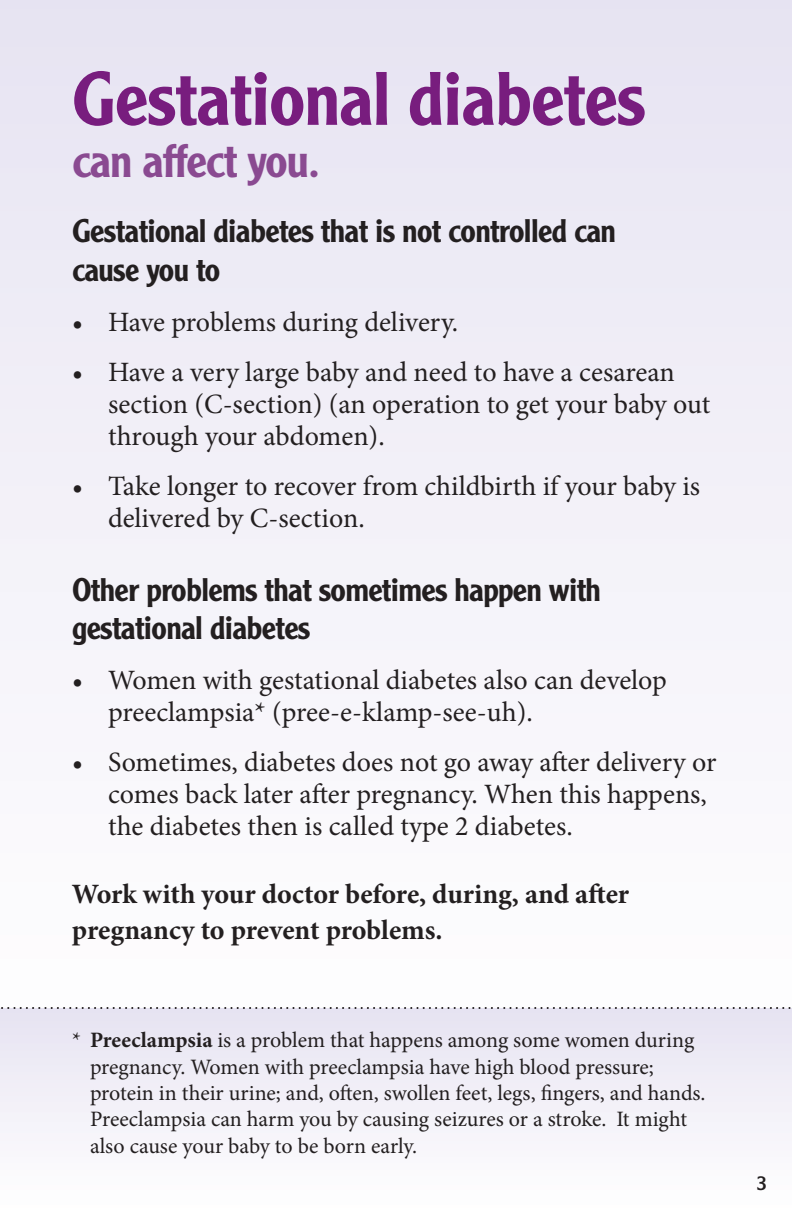
<style>
.page{position:relative;width:792px;height:1224px;background:#f3f1f8}
.page>*{position:absolute;margin:0;border:0;box-sizing:border-box;transform-origin:0 0}
._01_head-big{font:500 74px "Clearface Gothic LT Std";letter-spacing:-.01em;color:#781d7e}
._02_head-small{font:500 46px "Clearface Gothic LT Std";letter-spacing:-.02em;color:#8a4a91}
._03_subhead{font:500 32px/38.4px "Clearface Gothic LT Std";letter-spacing:-.02em;color:#231f20}
._05_body_bullets{font:28px/32px "Minion Pro";color:#231f20}
._04_body_copy{font:700 28px/36px "Minion Pro";letter-spacing:-.005em;color:#231f20}
._07_footnote{font:22px/26.4px "Minion Pro";letter-spacing:-.005em;color:#231f20}
.t1{font:20px "Clearface Gothic LT Std";color:#231f20}
.s1{font-weight:700}
</style>
<div class="page">
<div style="left:0;top:1008px;width:792px;height:216px;background:linear-gradient(to bottom,#e7e3f2,#fff)"></div>
<svg style="left:0;top:1007px;width:792px;height:2px"></svg>
<p class="_01_head-big" style="left:72px;top:53px;width:575px">Gestational diabetes</p>
<p class="_02_head-small" style="left:72px;top:132px;width:249px">can affect you.</p>
<p class="_03_subhead" style="left:72px;top:211px;width:546px">Gestational diabetes that is not controlled can cause you to</p>
<p class="_05_body_bullets" style="left:72px;top:306px;width:388px">• Have problems during delivery.</p>
<p class="_05_body_bullets" style="left:108px;top:356px;width:604px;text-indent:-36px">• Have a very large baby and need to have a cesarean section (C-section) (an operation to get your baby out through your abdomen).</p>
<p class="_05_body_bullets" style="left:108px;top:470px;width:594px;text-indent:-36px">• Take longer to recover from childbirth if your baby is delivered by C-section.</p>
<p class="_03_subhead" style="left:72px;top:570px;width:530px">Other problems that sometimes happen with gestational diabetes</p>
<p class="_05_body_bullets" style="left:108px;top:665px;width:560px;text-indent:-36px">• Women with gestational diabetes also can develop preeclampsia* (pree-e-klamp-see-uh).</p>
<p class="_05_body_bullets" style="left:108px;top:747px;width:610px;text-indent:-36px">• Sometimes, diabetes does not go away after delivery or comes back later after pregnancy. When this happens, the diabetes then is called type 2 diabetes.</p>
<p class="_04_body_copy" style="left:72px;top:876px;width:559px">Work with your doctor before, during, and after pregnancy to prevent problems.</p>
<p class="_07_footnote" style="left:90px;top:1027px;width:617px;text-indent:-18px">* <span class="s1">Preeclampsia</span> is a problem that happens among some women during pregnancy. Women with preeclampsia have high blood pressure; protein in their urine; and, often, swollen feet, legs, fingers, and hands.<br>Preeclampsia can harm you by causing seizures or a stroke. It might also cause your baby to be born early.</p>
<p class="t1" style="left:757px;top:1170px;width:12px">3</p>
</div>
